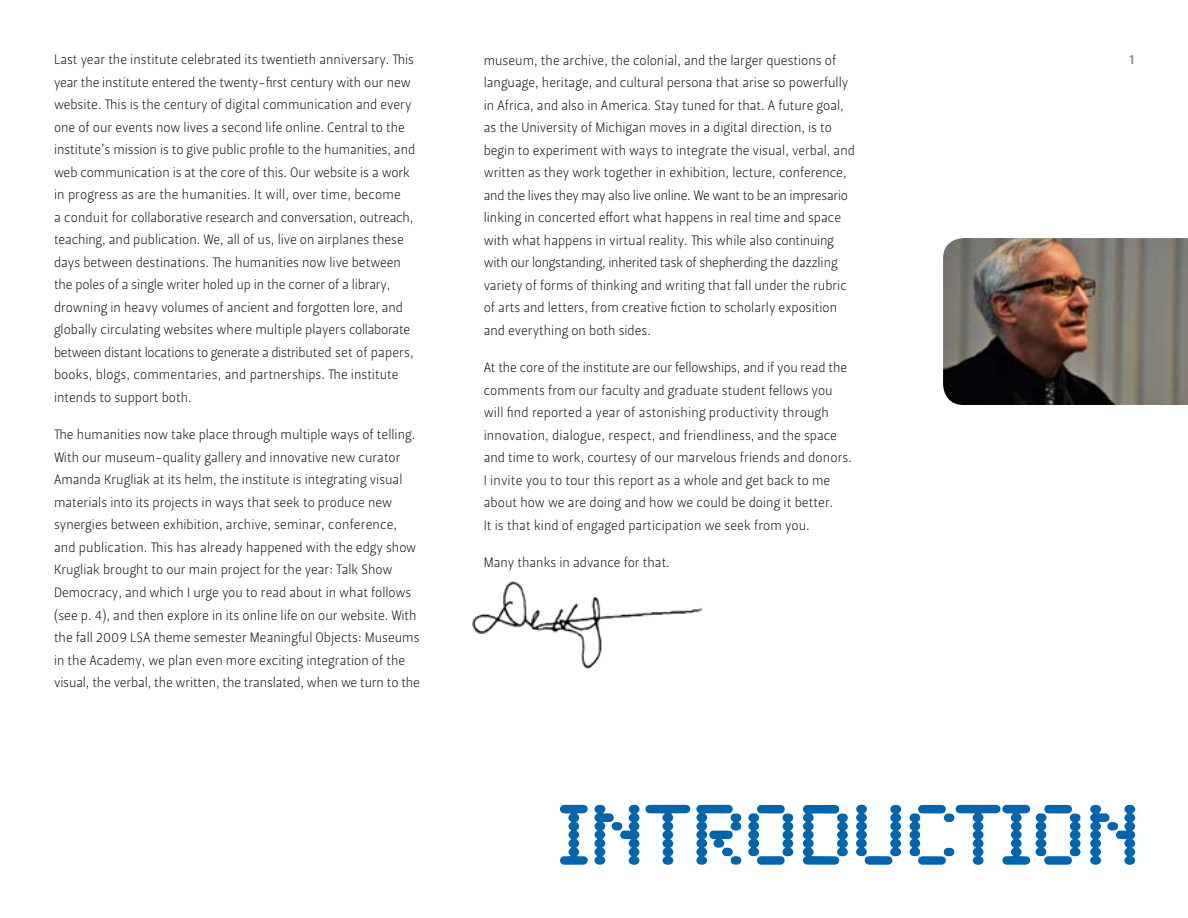
<style>
.page{position:relative;width:1188px;height:918px;background:#fff}
.page>*{position:absolute;margin:0;border:0;box-sizing:border-box;transform-origin:0 0}
.t1{font:90px "Synchro DCE";color:#0065ad}
.t2{font:13.5px/22.5px "Leitura Sans Grot 1";color:#000}
.t3{font:13.5px "Leitura Sans Grot 3";color:#8c8d8f}
</style>
<div class="page">
<img style="left:472px;top:582px;width:230px;height:87px">
<img style="left:943px;top:238px;width:245px;height:167px">
<p class="t2" style="left:54px;top:49px;width:362px">Last year the institute celebrated its twentieth anniversary. This</p>
<p class="t3" style="left:1129px;top:52px;width:6px">1</p>
<p class="t2" style="left:54px;top:71px;width:363px">year the institute entered the twenty-first century with our new website. This is the century of digital communication and every one of our events now lives a second life online. Central to the institute’s mission is to give public profile to the humanities, and web communication is at the core of this. Our website is a work in progress as are the humanities. It will, over time, become<br>a conduit for collaborative research and conversation, outreach, teaching, and publication. We, all of us, live on airplanes these days between destinations. The humanities now live between the poles of a single writer holed up in the corner of a library, drowning in heavy volumes of ancient and forgotten lore, and globally circulating websites where multiple players collaborate between distant locations to generate a distributed set of papers, books, blogs, commentaries, and partnerships. The institute intends to support both.</p>
<p class="t2" style="left:54px;top:424px;width:367px">The humanities now take place through multiple ways of telling.<br>With our museum-quality gallery and innovative new curator Amanda Krugliak at its helm, the institute is integrating visual materials into its projects in ways that seek to produce new synergies between exhibition, archive, seminar, conference, and publication. This has already happened with the edgy show Krugliak brought to our main project for the year: Talk Show Democracy, and which I urge you to read about in what follows (see p. 4), and then explore in its online life on our website. With the fall 2009 LSA theme semester Meaningful Objects: Museums in the Academy, we plan even more exciting integration of the visual, the verbal, the written, the translated, when we turn to the</p>
<p class="t2" style="left:484px;top:49px;width:373px">museum, the archive, the colonial, and the larger questions of language, heritage, and cultural persona that arise so powerfully in Africa, and also in America. Stay tuned for that. A future goal, as the University of Michigan moves in a digital direction, is to begin to experiment with ways to integrate the visual, verbal, and written as they work together in exhibition, lecture, conference, and the lives they may also live online. We want to be an impresario linking in concerted effort what happens in real time and space with what happens in virtual reality. This while also continuing with our longstanding, inherited task of shepherding the dazzling variety of forms of thinking and writing that fall under the rubric of arts and letters, from creative fiction to scholarly exposition and everything on both sides.</p>
<p class="t2" style="left:484px;top:356px;width:370px">At the core of the institute are our fellowships, and if you read the comments from our faculty and graduate student fellows you will find reported a year of astonishing productivity through innovation, dialogue, respect, and friendliness, and the space and time to work, courtesy of our marvelous friends and donors.<br>I invite you to tour this report as a whole and get back to me about how we are doing and how we could be doing it better.<br>It is that kind of engaged participation we seek from you.</p>
<p class="t2" style="left:484px;top:551px;width:188px">Many thanks in advance for that.</p>
<h1 class="t1" style="left:559px;top:771px;width:583px">INTRODUCTION</h1>
</div>
